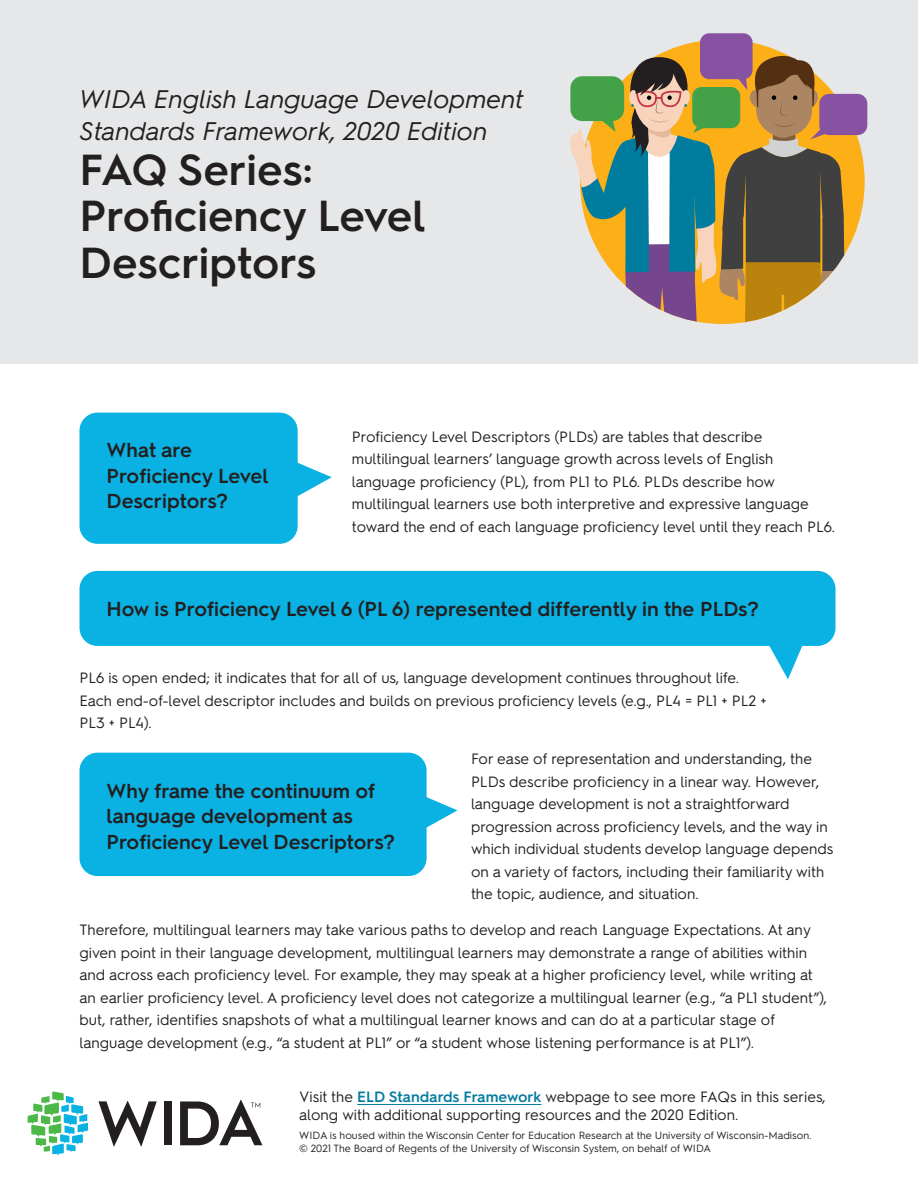
<style>
.page{position:relative;width:918px;height:1188px;background:#fff}
.page>*{position:absolute;margin:0;border:0;box-sizing:border-box;transform-origin:0 0}
.t1{font:600 43.5px/46.2px "Hurme Geometric Sans 2";color:#231f20}
.t2{font:italic 25.5px/32.1px "Hurme Geometric Sans 2";color:#231f20}
.t3{font:600 20.25px/25.5px "Hurme Geometric Sans 2";color:#231f20}
.Body_text{font:15px/22.5px "Hurme Geometric Sans 2";color:#231f20}
.Copyright_line{font:15px/18px "Hurme Geometric Sans 2";color:#231f20}
.Copyright_line-2{font:10.5px/12.6px "Hurme Geometric Sans 2";color:#231f20}
.s1{font-weight:600;color:#067ca0}
</style>
<div class="page">
<svg style="left:28px;top:1091px;width:60px;height:65px"></svg>
<svg style="left:98px;top:1101px;width:59px;height:46px"></svg>
<div style="left:164px;top:1101px;width:7px;height:44px;background:#231f20"></div>
<svg style="left:180px;top:1099px;width:82px;height:46px"></svg>
<hr style="left:357px;top:1104px;width:185px;height:1px;background:#067ca0">
<div style="left:0;top:0;width:918px;height:364px;background:#e6e7e9"></div>
<svg style="left:298px;top:463px;width:34px;height:33px"></svg>
<div style="left:80px;top:413px;width:218px;height:131px;background:#09b2e2;border-radius:18px"></div>
<svg style="left:769px;top:646px;width:34px;height:33px"></svg>
<div style="left:80px;top:571px;width:756px;height:75px;background:#09b2e2;border-radius:18px"></div>
<div style="left:80px;top:753px;width:347px;height:123px;background:#09b2e2;border-radius:18px"></div>
<svg style="left:426px;top:794px;width:32px;height:38px"></svg>
<div style="left:580px;top:39px;width:285px;height:285px;background:#fcaf17;border-radius:50%"></div>
<div style="left:700px;top:33px;width:53px;height:46px;background:#8652a1;border-radius:9px"></div>
<div style="left:819px;top:94px;width:48px;height:41px;background:#8652a1;border-radius:10px"></div>
<svg style="left:570px;top:51px;width:278px;height:273px"></svg>
<h1 class="t2" style="left:80px;top:81px;width:446px">WIDA English Language Development<br>Standards Framework, 2020 Edition</h1>
<h1 class="t1" style="left:80px;top:144px;width:235px">FAQ Series:</h1>
<h1 class="t1" style="left:80px;top:190px;width:348px">Proficiency Level<br>Descriptors</h1>
<h2 class="t3" style="left:106px;top:436px;width:164px">What are<br>Proficiency Level<br>Descriptors?</h2>
<p class="Body_text" style="left:352px;top:424px;width:484px">Proficiency Level Descriptors (PLDs) are tables that describe multilingual learners’ language growth across levels of English language proficiency (PL), from PL1 to PL6. PLDs describe how multilingual learners use both interpretive and expressive language toward the end of each language proficiency level until they reach PL6.</p>
<h2 class="t3" style="left:106px;top:595px;width:654px">How is Proficiency Level 6 (PL 6) represented differently in the PLDs?</h2>
<p class="Body_text" style="left:80px;top:666px;width:689px">PL6 is open ended; it indicates that for all of us, language development continues throughout life.<br>Each end-of-level descriptor includes and builds on previous proficiency levels (e.g., PL4 = PL1 + PL2 +<br>PL3 + PL4).</p>
<p class="Body_text" style="left:471px;top:747px;width:364px">For ease of representation and understanding, the PLDs describe proficiency in a linear way. However, language development is not a straightforward progression across proficiency levels, and the way in which individual students develop language depends on a variety of factors, including their familiarity with the topic, audience, and situation.</p>
<p class="Body_text" style="left:80px;top:918px;width:749px">Therefore, multilingual learners may take various paths to develop and reach Language Expectations. At any given point in their language development, multilingual learners may demonstrate a range of abilities within and across each proficiency level. For example, they may speak at a higher proficiency level, while writing at an earlier proficiency level. A proficiency level does not categorize a multilingual learner (e.g., “a PL1 student”), but, rather, identifies snapshots of what a multilingual learner knows and can do at a particular stage of language development (e.g., “a student at PL1” or “a student whose listening performance is at PL1”).</p>
<h2 class="t3" style="left:106px;top:776px;width:290px">Why frame the continuum of language development as<br>Proficiency Level Descriptors?</h2>
<p class="Copyright_line" style="left:299px;top:1086px;width:528px">Visit the <span class="s1">ELD Standards Framework</span> webpage to see more FAQs in this series, along with additional supporting resources and the 2020 Edition.</p>
<p class="Copyright_line-2" style="left:299px;top:1128px;width:514px">WIDA is housed within the Wisconsin Center for Education Research at the University of Wisconsin-Madison. © 2021 The Board of Regents of the University of Wisconsin System, on behalf of WIDA</p>
</div>
